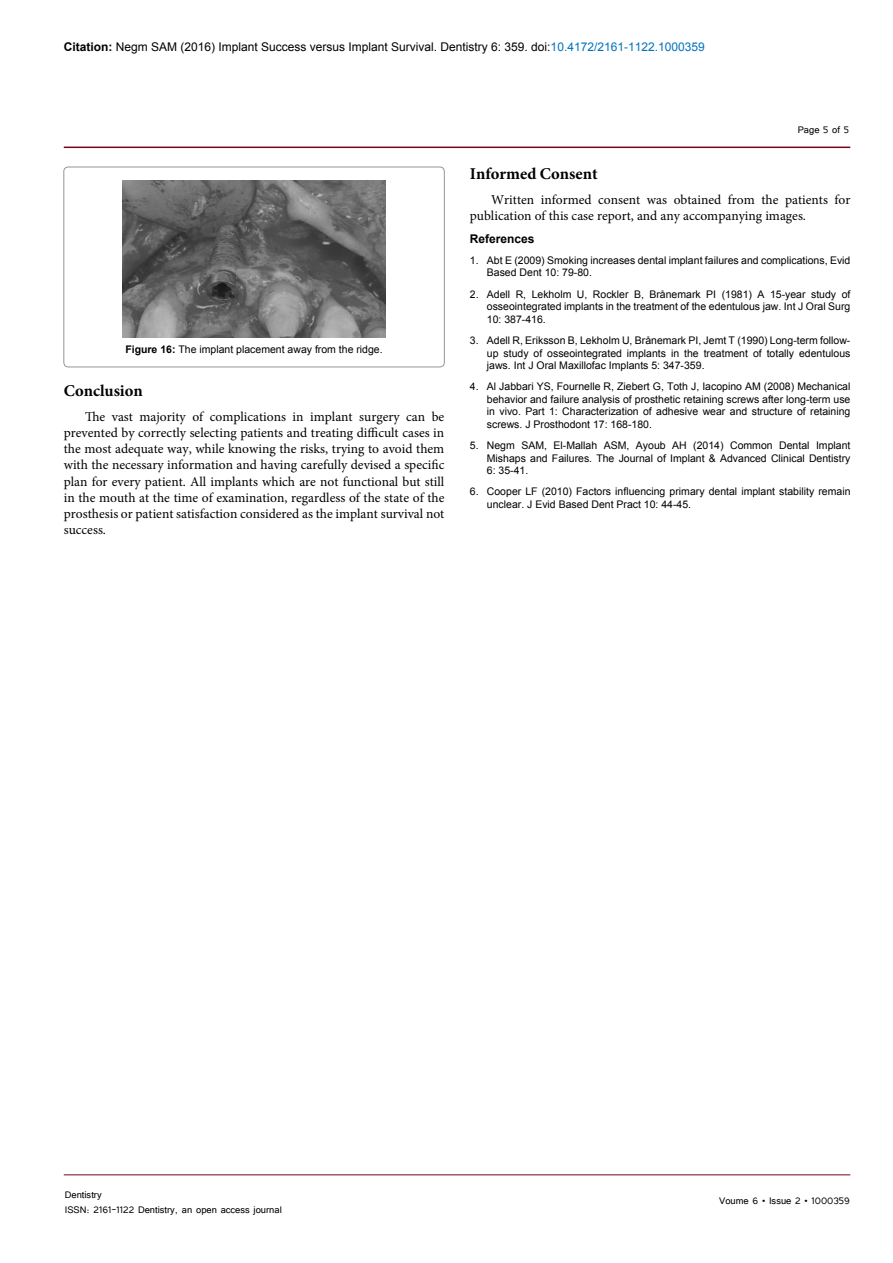
<style>
.page{position:relative;width:893px;height:1263px;background:#fff}
.page>*{position:absolute;margin:0;border:0;box-sizing:border-box;transform-origin:0 0}
.t1{font:700 16.5px "Minion Pro";color:#000}
.t2{font:13.5px/16.2px "Minion Pro";color:#000;text-align:justify}
.t3{font:12px "Arial";color:#000}
.t4{font:12px/14.4px "Tunga";color:#000}
.t5{font:700 12px "Arial";color:#000}
.t6{font:10.5px/12.6px "Arial";color:#000;text-align:justify}
.s1{font-weight:700}
.s2{color:#0072bc}
</style>
<div class="page">
<hr style="left:64px;top:147px;width:786px;height:1px;background:#7a031b">
<hr style="left:64px;top:1174px;width:786px;height:1px;background:#7a031b">
<div style="left:64px;top:167px;width:380px;height:200px;border:1px solid #939598;border-radius:4px"></div>
<img style="left:122px;top:181px;width:264px;height:156px">
<p class="t3" style="left:64px;top:39px;width:642px"><span class="s1">Citation:</span> Negm SAM (2016) Implant Success versus Implant Survival. Dentistry 6: 359. doi:<span class="s2">10.4172/2161-1122.1000359</span></p>
<p class="t4" style="left:798px;top:122px;width:53px">Page 5 of 5</p>
<p class="t6" style="left:125px;top:343px;width:259px"><span class="s1">Figure 16:</span> The implant placement away from the ridge.</p>
<h1 class="t1" style="left:64px;top:379px;width:81px">Conclusion</h1>
<p class="t2" style="left:64px;top:408px;width:382px;text-indent:21px">The vast majority of complications in implant surgery can be prevented by correctly selecting patients and treating difficult cases in the most adequate way, while knowing the risks, trying to avoid them with the necessary information and having carefully devised a specific plan for every patient. All implants which are not functional but still in the mouth at the time of examination, regardless of the state of the prosthesis or patient satisfaction considered as the implant survival not success.</p>
<h1 class="t1" style="left:470px;top:162px;width:129px">Informed Consent</h1>
<p class="t2" style="left:470px;top:191px;width:382px;text-indent:21px">Written informed consent was obtained from the patients for publication of this case report, and any accompanying images.</p>
<p class="t5" style="left:470px;top:231px;width:66px">References</p>
<p class="t6" style="left:487px;top:254px;width:365px;text-indent:-17px">1. Abt E (2009) Smoking increases dental implant failures and complications, Evid<br>Based Dent 10: 79-80.</p>
<p class="t6" style="left:487px;top:288px;width:365px;text-indent:-17px">2. Adell R, Lekholm U, Rockler B, Brånemark PI (1981) A 15-year study of osseointegrated implants in the treatment of the edentulous jaw. Int J Oral Surg 10: 387-416.</p>
<p class="t6" style="left:487px;top:334px;width:365px;text-indent:-17px">3. Adell R, Eriksson B, Lekholm U, Brånemark PI, Jemt T (1990) Long-term follow&shy;up study of osseointegrated implants in the treatment of totally edentulous jaws. Int J Oral Maxillofac Implants 5: 347-359.</p>
<p class="t6" style="left:487px;top:380px;width:365px;text-indent:-17px">4. Al Jabbari YS, Fournelle R, Ziebert G, Toth J, Iacopino AM (2008) Mechanical behavior and failure analysis of prosthetic retaining screws after long-term use in vivo. Part 1: Characterization of adhesive wear and structure of retaining screws. J Prosthodont 17: 168-180.</p>
<p class="t6" style="left:487px;top:439px;width:365px;text-indent:-17px">5. Negm SAM, El-Mallah ASM, Ayoub AH (2014) Common Dental Implant Mishaps and Failures. The Journal of Implant &amp; Advanced Clinical Dentistry 6: 35-41.</p>
<p class="t6" style="left:487px;top:486px;width:365px;text-indent:-17px">6. Cooper LF (2010) Factors influencing primary dental implant stability remain unclear. J Evid Based Dent Pract 10: 44-45.</p>
<p class="t4" style="left:65px;top:1187px;width:219px">Dentistry<br>ISSN: 2161-1122 Dentistry, an open access journal</p>
<p class="t4" style="left:719px;top:1193px;width:132px">Voume 6 • Issue 2 • 1000359</p>
</div>
